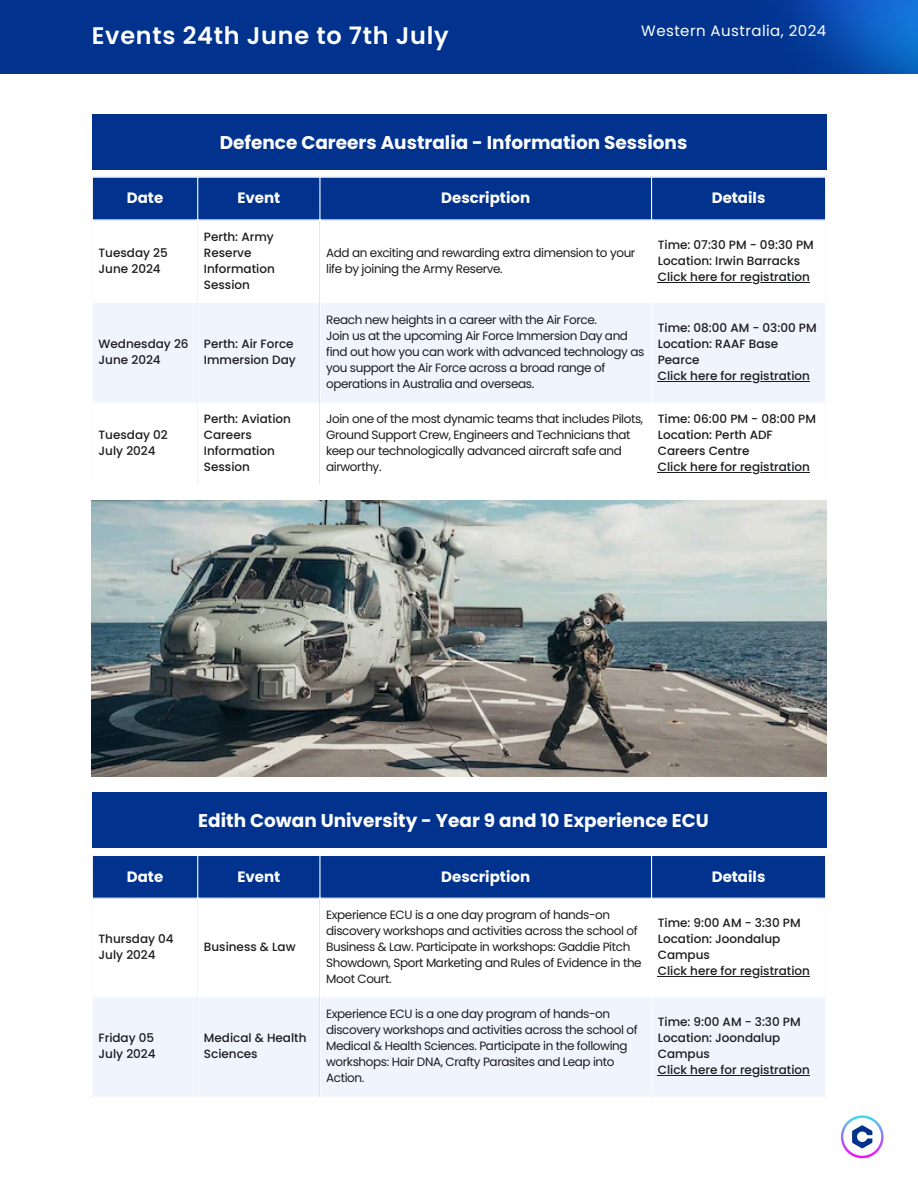
<style>
.page{position:relative;width:918px;height:1188px;background:#fff}
.page>*{position:absolute;margin:0;border:0;box-sizing:border-box;transform-origin:0 0}
.t1{font:600 24px "Poppins";letter-spacing:.03em;color:#fff}
.t2{font:700 18.45px "Poppins";color:#fff}
.t3{font:700 15px "Poppins";color:#fff}
.t4{font:15px "Poppins";letter-spacing:.03em;color:#fff}
.t5{font:12px/16px "Poppins";letter-spacing:-.03em;color:#1b1c1e}
.t6{font:500 12px/16px "Poppins";color:#1b1c1e}
</style>
<div class="page">
<svg style="left:841px;top:1115px;width:43px;height:43px"></svg>
<div style="left:0;top:0;width:918px;height:73px;background:#01338e"></div>
<img style="left:782px;top:0;width:136px;height:73px">
<div style="left:93px;top:178px;width:732px;height:41px;background:#01338e"></div>
<div style="left:93px;top:303px;width:732px;height:99px;background:#f0f4fc"></div>
<hr style="left:658px;top:282px;width:152px;height:1px;background:#1b1c1e">
<hr style="left:658px;top:381px;width:152px;height:1px;background:#1b1c1e">
<hr style="left:658px;top:472px;width:152px;height:1px;background:#1b1c1e">
<hr style="left:197px;top:178px;width:1px;height:307px;background:#fff">
<hr style="left:319px;top:178px;width:2px;height:307px;background:#fff">
<hr style="left:651px;top:178px;width:1px;height:307px;background:#fff">
<div style="left:92px;top:114px;width:734px;height:56px;background:#01338e"></div>
<div style="left:93px;top:856px;width:732px;height:42px;background:#01338e"></div>
<div style="left:93px;top:997px;width:732px;height:99px;background:#f0f4fc"></div>
<hr style="left:658px;top:976px;width:152px;height:1px;background:#1b1c1e">
<hr style="left:658px;top:1075px;width:152px;height:1px;background:#1b1c1e">
<hr style="left:197px;top:856px;width:1px;height:240px;background:#fff">
<hr style="left:319px;top:856px;width:2px;height:240px;background:#fff">
<hr style="left:651px;top:856px;width:1px;height:240px;background:#fff">
<div style="left:92px;top:793px;width:734px;height:55px;background:#01338e"></div>
<img style="left:92px;top:501px;width:734px;height:276px">
<p class="t1" style="left:92px;top:19px;width:358px">Events 24th June to 7th July</p>
<p class="t4" style="left:641px;top:20px;width:186px">Western Australia, 2024</p>
<p class="t2" style="left:220px;top:129px;width:469px">Defence Careers Australia - Information Sessions</p>
<p class="t3" style="left:127px;top:188px;width:38px">Date</p>
<h2 class="t3" style="left:237px;top:188px;width:44px">Event</h2>
<p class="t3" style="left:441px;top:188px;width:90px">Description</p>
<p class="t3" style="left:712px;top:188px;width:55px">Details</p>
<p class="t6" style="left:99px;top:245px;width:71px">Tuesday 25</p>
<p class="t6" style="left:99px;top:261px;width:64px">June 2024</p>
<p class="t6" style="left:204px;top:229px;width:72px">Perth: Army<br>Reserve<br>Information<br>Session</p>
<p class="t6" style="left:99px;top:336px;width:92px">Wednesday 26<br>June 2024</p>
<p class="t6" style="left:204px;top:336px;width:93px">Perth: Air Force<br>Immersion Day</p>
<p class="t5" style="left:326px;top:245px;width:311px">Add an exciting and rewarding extra dimension to your life by joining the Army Reserve.</p>
<p class="t5" style="left:326px;top:312px;width:272px">Reach new heights in a career with the Air Force.</p>
<p class="t5" style="left:326px;top:328px;width:320px">Join us at the upcoming Air Force Immersion Day and find out how you can work with advanced technology as you support the Air Force across a broad range of operations in Australia and overseas.</p>
<p class="t6" style="left:658px;top:237px;width:158px">Time: 07:30 PM - 09:30 PM</p>
<p class="t6" style="left:658px;top:253px;width:144px">Location: Irwin Barracks</p>
<p class="t6" style="left:658px;top:269px;width:154px">Click here for registration</p>
<p class="t6" style="left:658px;top:320px;width:160px">Time: 08:00 AM - 03:00 PM</p>
<p class="t6" style="left:658px;top:336px;width:122px">Location: RAAF Base<br>Pearce</p>
<p class="t6" style="left:658px;top:368px;width:154px">Click here for registration</p>
<p class="t6" style="left:99px;top:427px;width:71px">Tuesday 02</p>
<p class="t6" style="left:99px;top:443px;width:59px">July 2024</p>
<p class="t6" style="left:204px;top:411px;width:89px">Perth: Aviation<br>Careers<br>Information<br>Session</p>
<p class="t5" style="left:326px;top:411px;width:319px">Join one of the most dynamic teams that includes Pilots, Ground Support Crew, Engineers and Technicians that keep our technologically advanced aircraft safe and airworthy.</p>
<p class="t6" style="left:658px;top:411px;width:160px">Time: 06:00 PM - 08:00 PM</p>
<p class="t6" style="left:658px;top:427px;width:117px">Location: Perth ADF<br>Careers Centre</p>
<p class="t6" style="left:658px;top:459px;width:154px">Click here for registration</p>
<p class="t2" style="left:198px;top:808px;width:512px">Edith Cowan University - Year 9 and 10 Experience ECU</p>
<p class="t3" style="left:127px;top:866px;width:38px">Date</p>
<h2 class="t3" style="left:237px;top:866px;width:44px">Event</h2>
<p class="t3" style="left:441px;top:866px;width:90px">Description</p>
<p class="t3" style="left:712px;top:866px;width:55px">Details</p>
<p class="t6" style="left:99px;top:931px;width:77px">Thursday 04</p>
<p class="t6" style="left:99px;top:947px;width:59px">July 2024</p>
<p class="t6" style="left:99px;top:1030px;width:57px">Friday 05</p>
<p class="t6" style="left:99px;top:1046px;width:59px">July 2024</p>
<p class="t6" style="left:204px;top:939px;width:93px">Business &amp; Law</p>
<p class="t6" style="left:204px;top:1030px;width:104px">Medical &amp; Health<br>Sciences</p>
<p class="t5" style="left:326px;top:907px;width:317px">Experience ECU is a one day program of hands-on discovery workshops and activities across the school of Business &amp; Law. Participate in workshops: Gaddie Pitch Showdown, Sport Marketing and Rules of Evidence in the Moot Court.</p>
<p class="t6" style="left:658px;top:915px;width:144px">Time: 9:00 AM - 3:30 PM</p>
<p class="t6" style="left:658px;top:931px;width:124px">Location: Joondalup<br>Campus</p>
<p class="t6" style="left:658px;top:963px;width:154px">Click here for registration</p>
<p class="t5" style="left:326px;top:1006px;width:313px">Experience ECU is a one day program of hands-on discovery workshops and activities across the school of Medical &amp; Health Sciences. Participate in the following workshops: Hair DNA, Crafty Parasites and Leap into Action.</p>
<p class="t6" style="left:658px;top:1014px;width:144px">Time: 9:00 AM - 3:30 PM</p>
<p class="t6" style="left:658px;top:1030px;width:124px">Location: Joondalup<br>Campus</p>
<p class="t6" style="left:658px;top:1062px;width:154px">Click here for registration</p>
</div>
